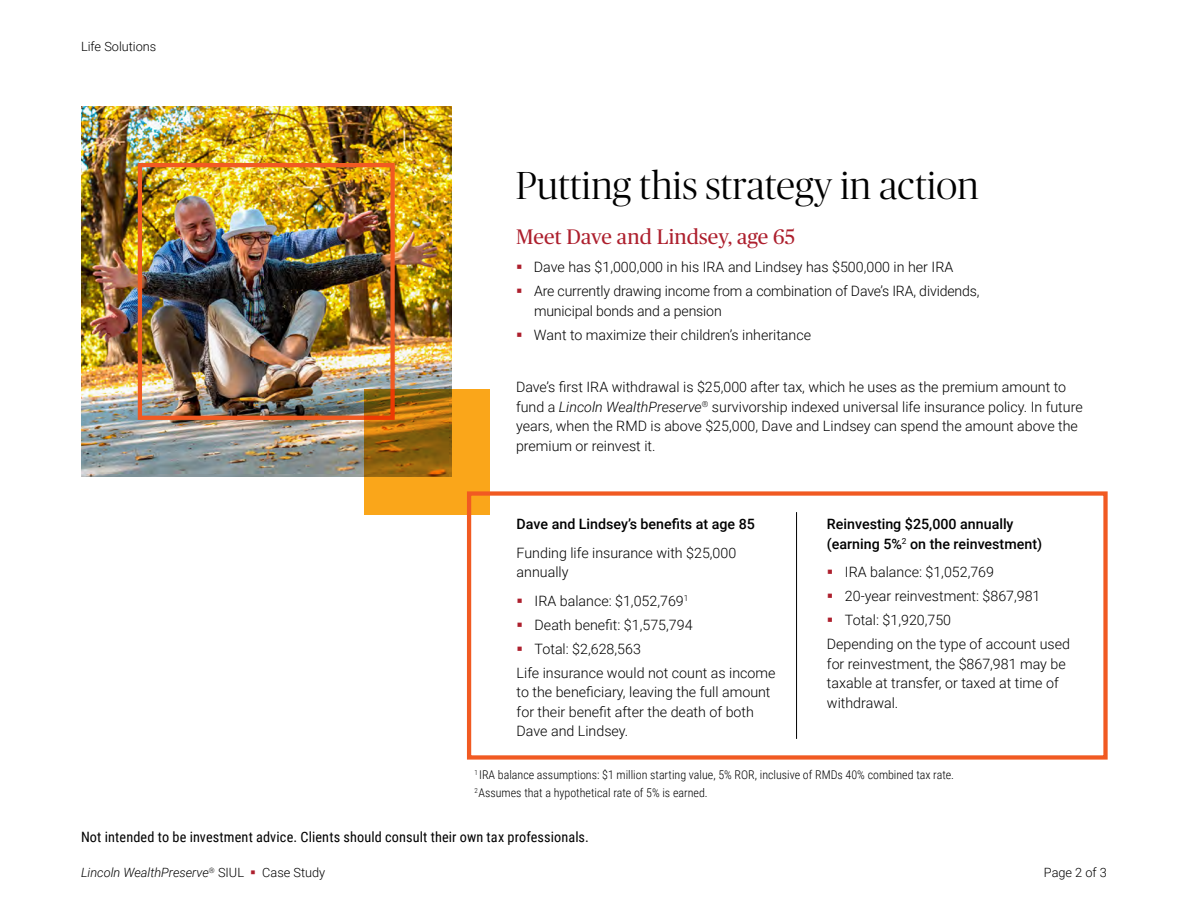
<style>
.page{position:relative;width:1188px;height:918px;background:#fff}
.page>*{position:absolute;margin:0;border:0;box-sizing:border-box;transform-origin:0 0}
.Headline{font:300 39px "Publico Banner";letter-spacing:.01em;color:#000}
.Subheader_1{font:21px "Publico Headline";letter-spacing:.01em;color:#ad1f2d}
.Body_Copy{font:300 14.25px/19.5px "Roboto";color:#000}
.Body_Copy-2{font:500 14.25px/19.5px "Roboto";color:#000}
.Audience_Restriction{font:14.25px "Roboto Condensed";letter-spacing:.01em;color:#000}
.t1{font:italic 300 12.75px "Roboto";color:#000}
.t2{font:300 12.75px "Roboto";color:#000}
.Footnotes{font:300 12px "Roboto Condensed";color:#000}
.s1{font-style:italic}
.s2{font-style:normal}
.s3{color:#ad1f2d}
</style>
<div class="page">
<img style="left:81px;top:106px;width:371px;height:371px">
<div style="left:138px;top:163px;width:257px;height:257px;border:4px solid #f15a22"></div>
<svg style="left:364px;top:389px;width:125px;height:126px;background:#cb8514"></svg>
<div style="left:467px;top:491px;width:641px;height:269px;border:4px solid #f15a22"></div>
<hr style="left:796px;top:512px;width:1px;height:227px;background:#000">
<p class="t2" style="left:81px;top:38px;width:77px">Life Solutions</p>
<h1 class="Headline" style="left:516px;top:159px;width:464px">Putting this strategy in action</h1>
<h2 class="Subheader_1" style="left:516px;top:222px;width:281px">Meet Dave and Lindsey, age 65</h2>
<p class="Body_Copy" style="left:534px;top:257px;width:421px">Dave has $1,000,000 in his IRA and Lindsey has $500,000 in her IRA</p>
<p class="Body_Copy" style="left:534px;top:281px;width:447px">Are currently drawing income from a combination of Dave’s IRA, dividends, municipal bonds and a pension</p>
<p class="Body_Copy" style="left:534px;top:324px;width:279px">Want to maximize their children’s inheritance</p>
<p class="Body_Copy" style="left:516px;top:377px;width:568px">Dave’s first IRA withdrawal is $25,000 after tax, which he uses as the premium amount to fund a <span class="s1">Lincoln WealthPreserve</span><sup>®</sup> survivorship indexed universal life insurance policy. In future years, when the RMD is above $25,000, Dave and Lindsey can spend the amount above the premium or reinvest it.</p>
<p class="Body_Copy-2" style="left:517px;top:514px;width:240px">Dave and Lindsey’s benefits at age 85</p>
<p class="Body_Copy" style="left:517px;top:543px;width:221px">Funding life insurance with $25,000 annually</p>
<p class="Body_Copy" style="left:535px;top:591px;width:155px">IRA balance: $1,052,769<sup>1</sup></p>
<p class="Body_Copy" style="left:535px;top:615px;width:159px">Death benefit: $1,575,794</p>
<p class="Body_Copy" style="left:535px;top:639px;width:108px">Total: $2,628,563</p>
<p class="Body_Copy" style="left:517px;top:663px;width:260px">Life insurance would not count as income to the beneficiary, leaving the full amount for their benefit after the death of both Dave and Lindsey.</p>
<p class="Body_Copy-2" style="left:827px;top:514px;width:217px">Reinvesting $25,000 annually (earning 5%<sup>2</sup> on the reinvestment)</p>
<p class="Body_Copy" style="left:845px;top:562px;width:151px">IRA balance: $1,052,769</p>
<p class="Body_Copy" style="left:845px;top:586px;width:197px">20-year reinvestment: $867,981</p>
<p class="Body_Copy" style="left:845px;top:610px;width:108px">Total: $1,920,750</p>
<p class="Body_Copy" style="left:827px;top:634px;width:245px">Depending on the type of account used for reinvestment, the $867,981 may be taxable at transfer, or taxed at time of withdrawal.</p>
<p class="Footnotes" style="left:474px;top:766px;width:481px"><sup>1</sup> IRA balance assumptions: $1 million starting value, 5% ROR, inclusive of RMDs 40% combined tax rate.</p>
<p class="Footnotes" style="left:474px;top:784px;width:235px"><sup>2</sup> Assumes that a hypothetical rate of 5% is earned.</p>
<p class="Audience_Restriction" style="left:81px;top:827px;width:509px">Not intended to be investment advice. Clients should consult their own tax professionals.</p>
<p class="t1" style="left:81px;top:863px;width:246px">Lincoln WealthPreserve<sup>®</sup> <span class="s2">SIUL</span> <span class="s3">▪</span> <span class="s2">Case Study</span></p>
<p class="t2" style="left:1044px;top:863px;width:65px">Page 2 of 3</p>
</div>
